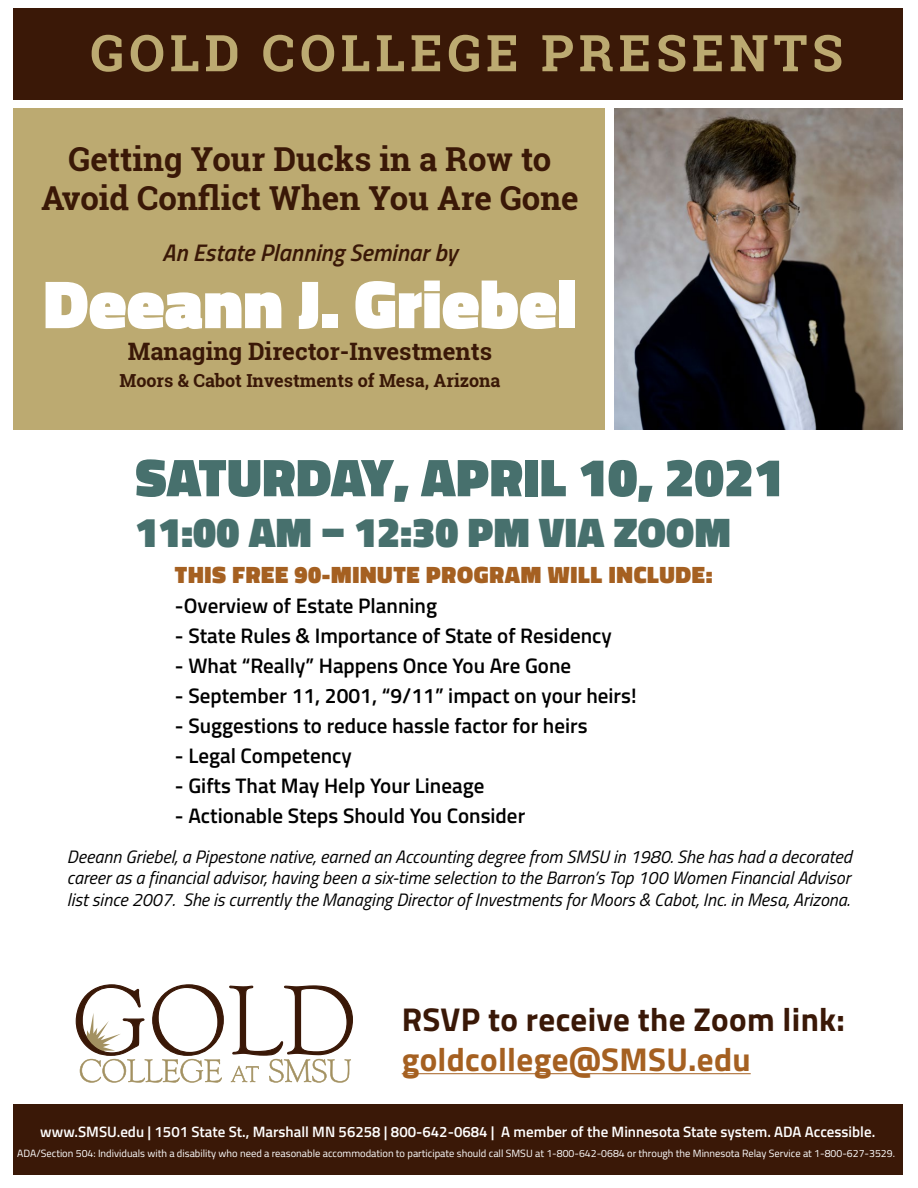
<style>
.page{position:relative;width:918px;height:1188px;background:#fff}
.page>*{position:absolute;margin:0;border:0;box-sizing:border-box;transform-origin:0 0}
.t1{font:900 69px "Titillium Web";color:#fff}
.t2{font:900 54px "Titillium";color:#47706d}
.t3{font:700 50.7px "Roboto Slab";letter-spacing:.1em;color:#bcaa71}
.t4{font:900 42px "Titillium";letter-spacing:.01em;color:#47706d}
.t5{font:700 33px/39.6px "Roboto Slab";color:#3a1807;text-align:center}
.t6{font:700 33px "Titillium Web";letter-spacing:.01em;color:#3a1807}
.t7{font:700 33px "Titillium Web";letter-spacing:.01em;color:#a56021}
.t8{font:900 24px "Titillium Web";letter-spacing:.03em;color:#a56021}
.t9{font:700 24px "Roboto Slab";color:#3a1807}
.t10{font:italic 600 24px "Titillium Web";color:#3a1807}
.t11{font:600 21px "Titillium Web";color:#000}
.t12{font:italic 18px/21.6px "Titillium Web";color:#000;text-align:justify}
.t13{font:700 18px "Roboto Slab";color:#3a1807}
.t14{font:600 15px "Titillium Web";color:#fff}
.t15{font:10.5px "Titillium Web";color:#fff}
</style>
<div class="page">
<img style="left:614px;top:108px;width:289px;height:322px">
<div style="left:13px;top:8px;width:889px;height:91px;background:#3a1807"></div>
<div style="left:13px;top:1104px;width:889px;height:70px;background:#3a1807"></div>
<div style="left:14px;top:108px;width:591px;height:322px;background:#bcaa71"></div>
<hr style="left:402px;top:1073px;width:349px;height:1px;background:#a56021">
<svg style="left:76px;top:984px;width:277px;height:99px"></svg>
<h3 class="t3" style="left:90px;top:18px;width:754px">GOLD COLLEGE PRESENTS</h3>
<h3 class="t5" style="left:41px;top:139px;width:539px">Getting Your Ducks in a Row to<br>Avoid Conflict When You Are Gone</h3>
<h3 class="t10" style="left:162px;top:234px;width:297px">An Estate Planning Seminar by</h3>
<h1 class="t1" style="left:43px;top:254px;width:534px">Deeann J. Griebel</h1>
<h3 class="t9" style="left:128px;top:335px;width:366px">Managing Director-Investments</h3>
<p class="t13" style="left:119px;top:368px;width:383px">Moors &amp; Cabot Investments of Mesa, Arizona</p>
<h2 class="t2" style="left:135px;top:438px;width:650px">SATURDAY, APRIL 10, 2021</h2>
<h3 class="t4" style="left:135px;top:501px;width:597px">11:00 AM – 12:30 PM VIA ZOOM</h3>
<h3 class="t8" style="left:175px;top:557px;width:539px">THIS FREE 90-MINUTE PROGRAM WILL INCLUDE:</h3>
<p class="t11" style="left:175px;top:590px;width:264px">-Overview of Estate Planning</p>
<p class="t11" style="left:175px;top:620px;width:438px">- State Rules &amp; Importance of State of Residency</p>
<p class="t11" style="left:175px;top:650px;width:398px">- What “Really” Happens Once You Are Gone</p>
<p class="t11" style="left:175px;top:680px;width:463px">- September 11, 2001, “9/11” impact on your heirs!</p>
<p class="t11" style="left:175px;top:710px;width:414px">- Suggestions to reduce hassle factor for heirs</p>
<p class="t11" style="left:175px;top:740px;width:178px">- Legal Competency</p>
<p class="t11" style="left:175px;top:770px;width:311px">- Gifts That May Help Your Lineage</p>
<p class="t11" style="left:175px;top:800px;width:352px">- Actionable Steps Should You Consider</p>
<p class="t12" style="left:67px;top:845px;width:786px">Deeann Griebel, a Pipestone native, earned an Accounting degree from SMSU in 1980. She has had a decorated career as a financial advisor, having been a six-time selection to the Barron’s Top 100 Women Financial Advisor list since 2007. She is currently the Managing Director of Investments for Moors &amp; Cabot, Inc. in Mesa, Arizona.</p>
<h3 class="t6" style="left:402px;top:994px;width:445px">RSVP to receive the Zoom link:</h3>
<h3 class="t7" style="left:402px;top:1034px;width:350px">goldcollege@SMSU.edu</h3>
<p class="t14" style="left:40px;top:1121px;width:837px">www.SMSU.edu | 1501 State St., Marshall MN 56258 | 800-642-0684 | A member of the Minnesota State system. ADA Accessible.</p>
<p class="t15" style="left:17px;top:1146px;width:879px">ADA/Section 504: Individuals with a disability who need a reasonable accommodation to participate should call SMSU at 1-800-642-0684 or through the Minnesota Relay Service at 1-800-627-3529.</p>
</div>
